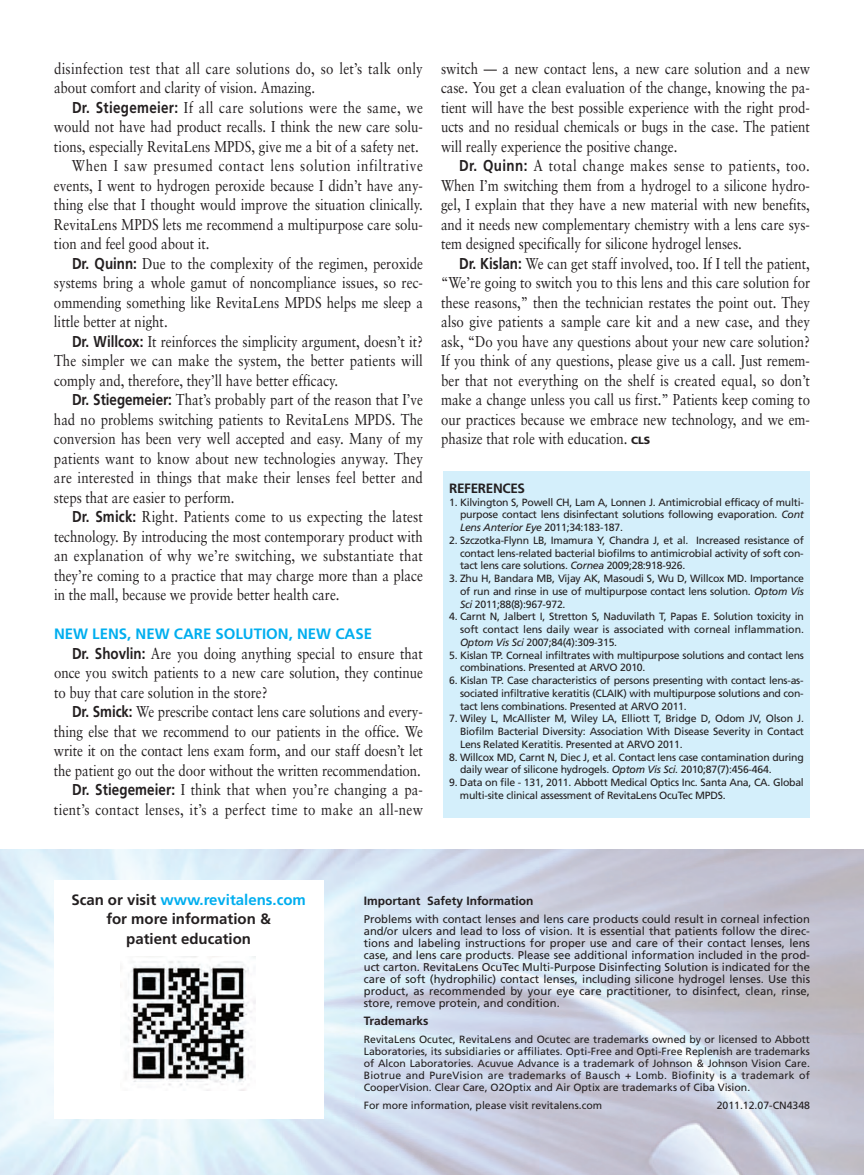
<style>
.page{position:relative;width:864px;height:1175px;background:#fff}
.page>*{position:absolute;margin:0;border:0;box-sizing:border-box;transform-origin:0 0}
.t1{font:15.75px/19.5px "Sabon";color:#231f20;text-align:justify;scale:.84 1}
.t2{font:15.75px/19.5px "Sabon";letter-spacing:.025em;color:#231f20;scale:.84 1}
.t3{font:15.75px "Sabon";letter-spacing:.045em;color:#231f20;scale:.84 1}
.t4{font:700 15px/19.5px "Frutiger";color:#231f20;text-align:center}
.t5{font:700 15px "Frutiger";color:#00aeef}
.t6{font:700 13.5px "Frutiger";letter-spacing:-.025em;color:#231f20}
.t7{font:700 12px "Frutiger";color:#231f20}
.t8{font:11.25px/12px "Frutiger";color:#231f20;text-align:justify}
.t9{font:10.5px/12.8px "Frutiger";letter-spacing:-.025em;color:#231f20;text-align:justify}
.t10{font:10.5px "Frutiger";color:#231f20}
.s1{font-family:"Frutiger";font-weight:700}
.s2{font-family:"Frutiger";font-weight:900;font-size:10.5px}
.s3{font-style:italic}
.s4{color:#00aeef}
</style>
<div class="page">
<img style="left:125px;top:957px;width:131px;height:133px">
<div style="left:443px;top:471px;width:367px;height:346px;background:#d4effb"></div>
<p class="t2" style="left:54px;top:60px;width:441px">disinfection test that all care solutions do, so let’s talk only about comfort and clarity of vision. Amazing.</p>
<p class="t2" style="left:72px;top:99px;width:419px"><span class="s1">Dr. Stiegemeier:</span> If all care solutions were the same, we</p>
<p class="t1" style="left:54px;top:118px;width:441px">would not have had product recalls. I think the new care solu-</p>
<p class="t1" style="left:54px;top:138px;width:436px">tions, especially RevitaLens MPDS, give me a bit of a safety net.</p>
<p class="t3" style="left:72px;top:159px;width:419px">When I saw presumed contact lens solution infiltrative</p>
<p class="t1" style="left:54px;top:177px;width:441px">events, I went to hydrogen peroxide because I didn’t have any-</p>
<p class="t1" style="left:54px;top:196px;width:441px">thing else that I thought would improve the situation clinically.</p>
<p class="t1" style="left:54px;top:216px;width:441px">RevitaLens MPDS lets me recommend a multipurpose care solu-</p>
<p class="t1" style="left:54px;top:235px;width:187px">tion and feel good about it.</p>
<p class="t1" style="left:72px;top:255px;width:419px"><span class="s1">Dr. Quinn:</span> Due to the complexity of the regimen, peroxide</p>
<p class="t1" style="left:54px;top:274px;width:441px">systems bring a whole gamut of noncompliance issues, so rec-</p>
<p class="t1" style="left:54px;top:294px;width:441px">ommending something like RevitaLens MPDS helps me sleep a</p>
<p class="t1" style="left:54px;top:313px;width:137px">little better at night.</p>
<p class="t1" style="left:72px;top:333px;width:419px"><span class="s1">Dr. Willcox:</span> It reinforces the simplicity argument, doesn’t it?</p>
<p class="t1" style="left:54px;top:352px;width:441px">The simpler we can make the system, the better patients will</p>
<p class="t1" style="left:54px;top:372px;width:340px">comply and, therefore, they’ll have better efficacy.</p>
<p class="t1" style="left:72px;top:391px;width:419px"><span class="s1">Dr. Stiegemeier:</span> That’s probably part of the reason that I’ve</p>
<p class="t1" style="left:54px;top:411px;width:441px">had no problems switching patients to RevitaLens MPDS. The</p>
<p class="t1" style="left:54px;top:430px;width:441px">conversion has been very well accepted and easy. Many of my</p>
<p class="t1" style="left:54px;top:450px;width:441px">patients want to know about new technologies anyway. They</p>
<p class="t1" style="left:54px;top:469px;width:441px">are interested in things that make their lenses feel better and</p>
<p class="t1" style="left:54px;top:489px;width:216px">steps that are easier to perform.</p>
<p class="t1" style="left:72px;top:508px;width:419px"><span class="s1">Dr. Smick:</span> Right. Patients come to us expecting the latest</p>
<p class="t1" style="left:54px;top:528px;width:441px">technology. By introducing the most contemporary product with</p>
<p class="t1" style="left:54px;top:547px;width:441px">an explanation of why we’re switching, we substantiate that</p>
<p class="t1" style="left:54px;top:567px;width:441px">they’re coming to a practice that may charge more than a place</p>
<p class="t1" style="left:54px;top:586px;width:341px">in the mall, because we provide better health care.</p>
<p class="t5" style="left:54px;top:628px;width:320px">NEW LENS, NEW CARE SOLUTION, NEW CASE</p>
<p class="t1" style="left:54px;top:645px;width:441px;text-indent:18px"><span class="s1">Dr. Shovlin:</span> Are you doing anything special to ensure that once you switch patients to a new care solution, they continue to buy that care solution in the store?</p>
<p class="t1" style="left:54px;top:703px;width:441px;text-align:right"><span class="s1">Dr. Smick:</span> We prescribe contact lens care solutions and every&shy;thing else that we recommend to our patients in the office. We write it on the contact lens exam form, and our staff doesn’t let the patient go out the door without the written recommendation.<br><span class="s1">Dr. Stiegemeier:</span> I think that when you’re changing a pa&shy;tient’s contact lenses, it’s a perfect time to make an all-new</p>
<p class="t1" style="left:441px;top:60px;width:441px">switch — a new contact lens, a new care solution and a new case. You get a clean evaluation of the change, knowing the pa&shy;tient will have the best possible experience with the right prod&shy;ucts and no residual chemicals or bugs in the case. The patient will really experience the positive change.</p>
<p class="t1" style="left:441px;top:157px;width:441px;text-indent:18px"><span class="s1">Dr. Quinn:</span> A total change makes sense to patients, too.<br>When I’m switching them from a hydrogel to a silicone hydro&shy;gel, I explain that they have a new material with new benefits, and it needs new complementary chemistry with a lens care sys&shy;tem designed specifically for silicone hydrogel lenses.</p>
<p class="t1" style="left:441px;top:255px;width:441px;text-indent:18px"><span class="s1">Dr. Kislan:</span> We can get staff involved, too. If I tell the patient, “We’re going to switch you to this lens and this care solution for these reasons,” then the technician restates the point out. They also give patients a sample care kit and a new case, and they ask, “Do you have any questions about your new care solution?<br>If you think of any questions, please give us a call. Just remem&shy;ber that not everything on the shelf is created equal, so don’t make a change unless you call us first.” Patients keep coming to our practices because we embrace new technology, and we em&shy;phasize that role with education. <span class="s2">CLS</span></p>
<p class="t6" style="left:449px;top:483px;width:77px">REFERENCES</p>
<p class="t9" style="left:460px;top:496px;width:345px;text-indent:-11px">1. Kilvington S, Powell CH, Lam A, Lonnen J. Antimicrobial efficacy of multi&shy;purpose contact lens disinfectant solutions following evaporation. <span class="s3">Cont Lens Anterior Eye</span> 2011;34:183-187.</p>
<p class="t9" style="left:460px;top:535px;width:345px;text-indent:-11px">2. Szczotka-Flynn LB, Imamura Y, Chandra J, et al. Increased resistance of contact lens-related bacterial biofilms to antimicrobial activity of soft con&shy;tact lens care solutions. <span class="s3">Cornea</span> 2009;28:918-926.</p>
<p class="t9" style="left:460px;top:573px;width:345px;text-indent:-11px">3. Zhu H, Bandara MB, Vijay AK, Masoudi S, Wu D, Willcox MD. Importance of run and rinse in use of multipurpose contact lens solution. <span class="s3">Optom Vis Sci</span> 2011;88(8):967-972.</p>
<p class="t9" style="left:460px;top:611px;width:345px;text-indent:-11px">4. Carnt N, Jalbert I, Stretton S, Naduvilath T, Papas E. Solution toxicity in soft contact lens daily wear is associated with corneal inflammation.<br><span class="s3">Optom Vis Sci</span> 2007;84(4):309-315.</p>
<p class="t9" style="left:460px;top:649px;width:345px;text-indent:-11px">5. Kislan TP. Corneal infiltrates with multipurpose solutions and contact lens combinations. Presented at ARVO 2010.</p>
<p class="t9" style="left:460px;top:675px;width:345px;text-indent:-11px">6. Kislan TP. Case characteristics of persons presenting with contact lens-as&shy;sociated infiltrative keratitis (CLAIK) with multipurpose solutions and con&shy;tact lens combinations. Presented at ARVO 2011.</p>
<p class="t9" style="left:460px;top:713px;width:345px;text-indent:-11px">7. Wiley L, McAllister M, Wiley LA, Elliott T, Bridge D, Odom JV, Olson J.<br>Biofilm Bacterial Diversity: Association With Disease Severity in Contact Lens Related Keratitis. Presented at ARVO 2011.</p>
<p class="t9" style="left:460px;top:751px;width:345px;text-indent:-11px">8. Willcox MD, Carnt N, Diec J, et al. Contact lens case contamination during daily wear of silicone hydrogels. <span class="s3">Optom Vis Sci.</span> 2010;87(7):456-464.</p>
<p class="t9" style="left:460px;top:777px;width:345px;text-indent:-11px">9. Data on file - 131, 2011. Abbott Medical Optics Inc. Santa Ana, CA. Global multi-site clinical assessment of RevitaLens OcuTec MPDS.</p>
<p class="t4" style="left:71px;top:891px;width:236px">Scan or visit <span class="s4">www.revitalens.com </span>for more information &amp;<br>patient education</p>
<p class="t7" style="left:364px;top:895px;width:171px">Important Safety Information</p>
<p class="t8" style="left:364px;top:913px;width:448px">Problems with contact lenses and lens care products could result in corneal infection and/or ulcers and lead to loss of vision. It is essential that patients follow the direc&shy;tions and labeling instructions for proper use and care of their contact lenses, lens case, and lens care products. Please see additional information included in the prod&shy;uct carton. RevitaLens OcuTec Multi-Purpose Disinfecting Solution is indicated for the care of soft (hydrophilic) contact lenses, including silicone hydrogel lenses. Use this product, as recommended by your eye care practitioner, to disinfect, clean, rinse, store, remove protein, and condition.</p>
<p class="t7" style="left:364px;top:1015px;width:66px">Trademarks</p>
<p class="t9" style="left:364px;top:1034px;width:448px;line-height:12px">RevitaLens Ocutec, RevitaLens and Ocutec are trademarks owned by or licensed to Abbott Laboratories, its subsidiaries or affiliates. Opti-Free and Opti-Free Replenish are trademarks of Alcon Laboratories. Acuvue Advance is a trademark of Johnson &amp; Johnson Vision Care.<br>Biotrue and PureVision are trademarks of Bausch + Lomb. Biofinity is a trademark of CooperVision. Clear Care, O2Optix and Air Optix are trademarks of Ciba Vision.</p>
<p class="t10" style="left:364px;top:1101px;width:240px">For more information, please visit revitalens.com</p>
<p class="t10" style="left:717px;top:1101px;width:95px">2011.12.07-CN4348</p>
</div>
